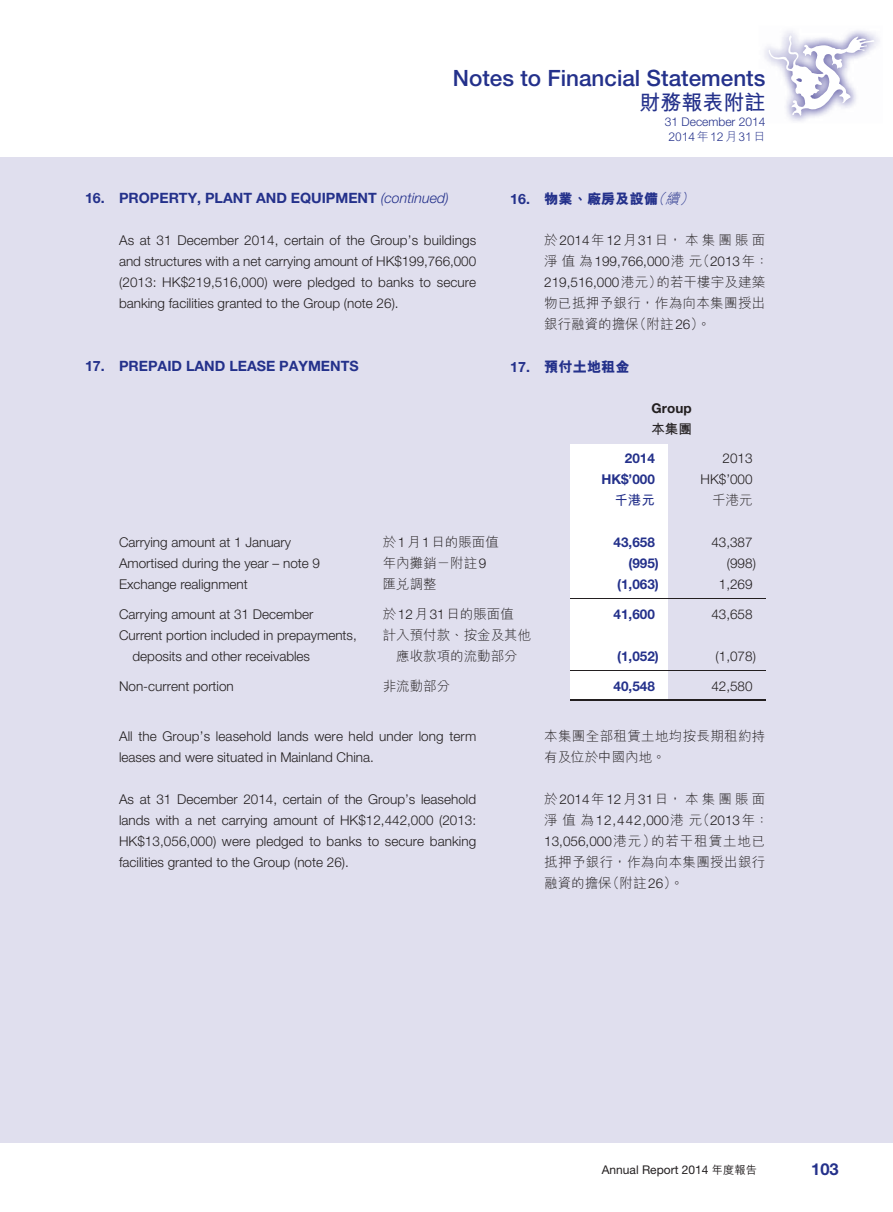
<style>
.page{position:relative;width:893px;height:1212px;background:#fff}
.page>*{position:absolute;margin:0;border:0;box-sizing:border-box;transform-origin:0 0}
.t1{font:500 22.5px "Helvetica Neue LT Std";color:#24318b}
.t2{font:21px "M Hei HK Bold B5 pc H";color:#24318b}
.t3{font:700 16.5px "Helvetica Neue LT Std";color:#24318b}
.t4{font:700 14.25px "Helvetica Neue LT Std";color:#24318b}
.t5{font:14.25px "M Hei HK Xbold B5 pc H";color:#24318b}
.t6{font:300 13.5px/21px "Helvetica Neue LT Std";color:#231f20;text-align:justify}
.t7{font:13.5px/21px "M Hei HK Light B5 pc H";letter-spacing:.025em;color:#231f20}
.t8{font:700 13.5px "Helvetica Neue LT Std";color:#24318b}
.t9{font:13.5px "M Hei HK Light B5 pc H";color:#231f20}
.t10{font:700 13.5px "Helvetica Neue LT Std";color:#231f20}
.t11{font:13.5px "M Hei HK Bold B5 pc H";color:#231f20}
.t12{font:13.5px "M Hei HK Bold B5 pc H";color:#24318b}
.t13{font:12px "Helvetica Neue LT Std";color:#231f20}
.t14{font:300 12px "Helvetica Neue LT Std";color:#24318b}
.t15{font:12px "M Hei HK Light B5 pc H";letter-spacing:.06em;color:#24318b}
.s1{font-weight:300;font-style:italic}
.s2{font-family:"Helvetica Neue LT Std";font-weight:700}
.s3{font-family:"M Hei HK Light B5 pc H";font-style:italic}
.s4{font-family:"Helvetica Neue LT Std";font-weight:300}
.s5{font-family:"M Hei HK Light B5 pc H";font-weight:400}
.s6{font-family:"M Hei HK Medium B5 pc H";font-size:11.25px}
</style>
<div class="page">
<div style="left:0;top:157px;width:893px;height:986px;background:#e0dfee"></div>
<svg style="left:760px;top:35px;width:114px;height:88px"></svg>
<div style="left:570px;top:444px;width:98px;height:256px;background:#fff"></div>
<hr style="left:570px;top:598px;width:195px;height:1px;background:#231f20">
<hr style="left:570px;top:670px;width:195px;height:1px;background:#231f20">
<hr style="left:570px;top:699px;width:195px;height:2px;background:#231f20">
<h1 class="t1" style="left:453px;top:70px;width:314px">Notes to Financial Statements</h1>
<h2 class="t2" style="left:639px;top:94px;width:127px">財務報表附註</h2>
<p class="t14" style="left:665px;top:117px;width:102px">31 December 2014</p>
<p class="t15" style="left:668px;top:132px;width:98px">2014年12月31日</p>
<p class="t4" style="left:85px;top:193px;width:365px">16. PROPERTY, PLANT AND EQUIPMENT <span class="s1">(continued)</span></p>
<p class="t6" style="left:119px;top:231px;width:359px">As at 31 December 2014, certain of the Group’s buildings and structures with a net carrying amount of HK$199,766,000 (2013: HK$219,516,000) were pledged to banks to secure banking facilities granted to the Group (note 26).</p>
<p class="t4" style="left:85px;top:361px;width:275px">17. PREPAID LAND LEASE PAYMENTS</p>
<p class="t5" style="left:510px;top:193px;width:189px"><span class="s2">16.</span> 物業、廠房及設備<span class="s3">（續）</span></p>
<p class="t7" style="left:544px;top:232px;width:223px">於<span class="s4">2014</span>年<span class="s4">12</span>月<span class="s4">31</span>日，本集團賬面</p>
<p class="t6" style="left:544px;top:253px;width:226px"><span class="s5">淨值為</span>199,766,000<span class="s5">港元（</span>2013<span class="s5">年：<br></span>219,516,000<span class="s5">港元）的若干樓宇及建築</span></p>
<p class="t7" style="left:544px;top:295px;width:223px">物已抵押予銀行，作為向本集團授出銀行融資的擔保（附註<span class="s4">26</span>）。</p>
<p class="t5" style="left:510px;top:361px;width:121px"><span class="s2">17.</span> 預付土地租金</p>
<p class="t10" style="left:652px;top:404px;width:42px">Group</p>
<p class="t11" style="left:651px;top:424px;width:42px">本集團</p>
<p class="t8" style="left:625px;top:453px;width:32px">2014</p>
<p class="t6" style="left:723px;top:449px;width:32px">2013</p>
<p class="t8" style="left:601px;top:474px;width:55px">HK$’000</p>
<p class="t6" style="left:701px;top:470px;width:54px">HK$’000</p>
<p class="t12" style="left:614px;top:495px;width:42px">千港元</p>
<p class="t7" style="left:712px;top:491px;width:42px">千港元</p>
<p class="t6" style="left:119px;top:533px;width:174px">Carrying amount at 1 January</p>
<p class="t7" style="left:383px;top:533px;width:118px">於<span class="s4">1</span>月<span class="s4">1</span>日的賬面值</p>
<p class="t8" style="left:614px;top:537px;width:43px">43,658</p>
<p class="t6" style="left:711px;top:533px;width:43px">43,387</p>
<p class="t6" style="left:119px;top:554px;width:203px">Amortised during the year – note 9</p>
<p class="t7" style="left:383px;top:554px;width:105px">年內攤銷－附註<span class="s4">9</span></p>
<p class="t8" style="left:628px;top:558px;width:32px">(995)</p>
<p class="t6" style="left:727px;top:554px;width:31px">(998)</p>
<p class="t6" style="left:119px;top:575px;width:130px">Exchange realignment</p>
<p class="t7" style="left:383px;top:575px;width:56px">匯兌調整</p>
<p class="t8" style="left:617px;top:579px;width:43px">(1,063)</p>
<p class="t6" style="left:719px;top:575px;width:35px">1,269</p>
<p class="t6" style="left:119px;top:605px;width:196px">Carrying amount at 31 December</p>
<p class="t7" style="left:383px;top:605px;width:133px">於<span class="s4">12</span>月<span class="s4">31</span>日的賬面值</p>
<p class="t8" style="left:614px;top:609px;width:43px">41,600</p>
<p class="t6" style="left:711px;top:605px;width:43px">43,658</p>
<p class="t6" style="left:119px;top:626px;width:239px">Current portion included in prepayments,</p>
<p class="t9" style="left:383px;top:630px;width:150px">計入預付款、按金及其他</p>
<p class="t6" style="left:133px;top:647px;width:179px">deposits and other receivables</p>
<p class="t9" style="left:396px;top:651px;width:123px">應收款項的流動部分</p>
<p class="t8" style="left:617px;top:651px;width:43px">(1,052)</p>
<p class="t6" style="left:716px;top:647px;width:42px">(1,078)</p>
<p class="t6" style="left:119px;top:677px;width:116px">Non-current portion</p>
<p class="t7" style="left:383px;top:677px;width:69px">非流動部分</p>
<p class="t8" style="left:614px;top:681px;width:43px">40,548</p>
<p class="t6" style="left:711px;top:677px;width:43px">42,580</p>
<p class="t6" style="left:119px;top:727px;width:359px">All the Group’s leasehold lands were held under long term leases and were situated in Mainland China.</p>
<p class="t6" style="left:119px;top:790px;width:359px">As at 31 December 2014, certain of the Group’s leasehold lands with a net carrying amount of HK$12,442,000 (2013:<br>HK$13,056,000) were pledged to banks to secure banking facilities granted to the Group (note 26).</p>
<p class="t7" style="left:544px;top:727px;width:223px">本集團全部租賃土地均按長期租約持有及位於中國內地。</p>
<p class="t7" style="left:544px;top:790px;width:223px">於<span class="s4">2014</span>年<span class="s4">12</span>月<span class="s4">31</span>日，本集團賬面</p>
<p class="t6" style="left:544px;top:811px;width:226px"><span class="s5">淨值為</span>12,442,000<span class="s5">港元（</span>2013<span class="s5">年：</span></p>
<p class="t7" style="left:544px;top:832px;width:223px;text-align:justify"><span class="s4">13,056,000</span>港元）的若干租賃土地已抵押予銀行，作為向本集團授出銀行融資的擔保（附註<span class="s4">26</span>）。</p>
<p class="t13" style="left:602px;top:1165px;width:157px">Annual Report 2014 <span class="s6">年度報告</span></p>
<p class="t3" style="left:811px;top:1163px;width:29px">103</p>
</div>
